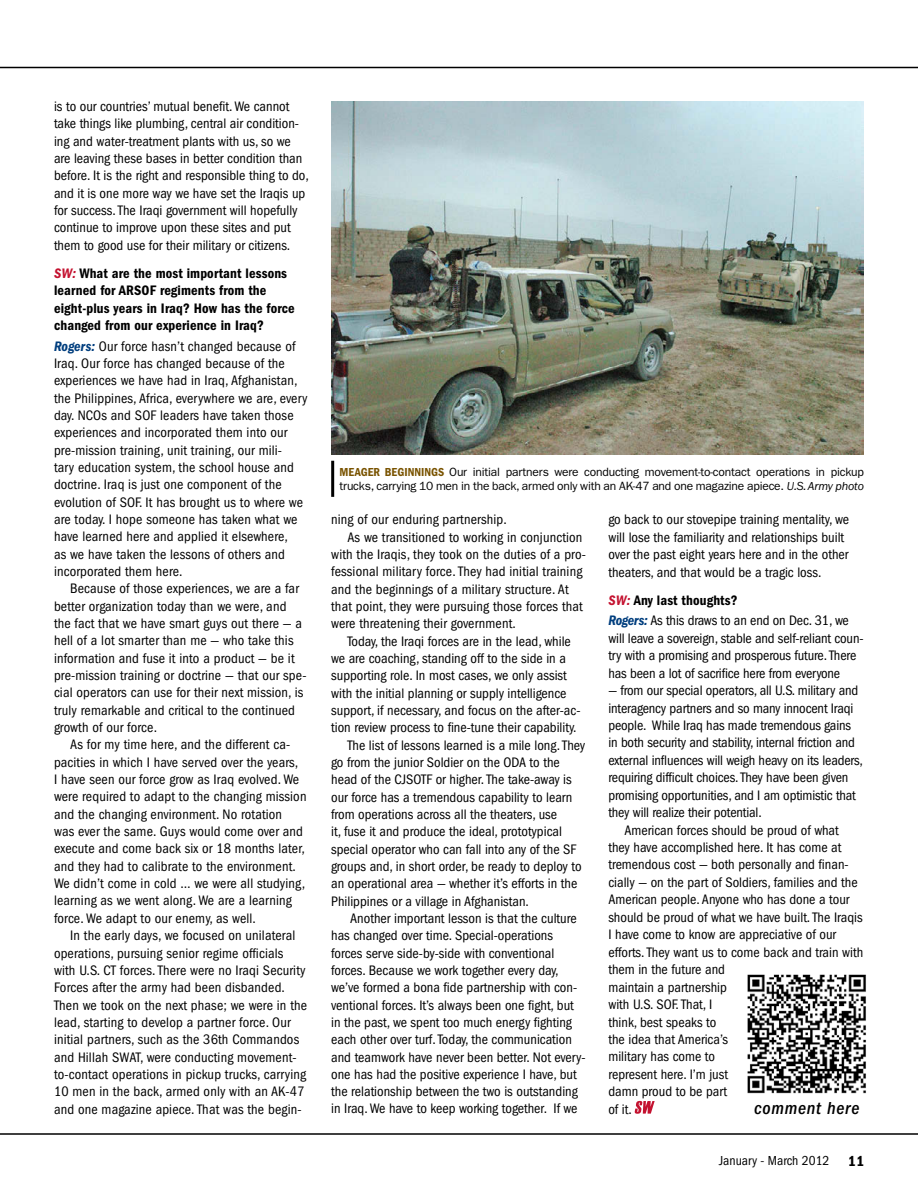
<style>
.page{position:relative;width:918px;height:1188px;background:#fff}
.page>*{position:absolute;margin:0;border:0;box-sizing:border-box;transform-origin:0 0}
.t1{font:italic 500 condensed 18px "ITC Franklin Gothic Std";letter-spacing:.04em;color:#000}
.A2{font:condensed 14.25px/17.4px "ITC Franklin Gothic Std";color:#000}
.A{font:condensed 14.25px/17.4px "ITC Franklin Gothic Std";letter-spacing:.01em;color:#000}
.A-2{font:condensed 14.25px/17.4px "ITC Franklin Gothic Std";letter-spacing:-.01em;color:#000}
.Q{font:14.25px/17.4px "ITC Franklin Gothic Std Dm Cd";letter-spacing:.01em;color:#000}
.t2{font:condensed 13.5px "ITC Franklin Gothic Std";color:#000}
.t3{font:12px/14.4px "ITC Franklin Gothic Std";letter-spacing:-.015em;color:#000}
.s1{font-family:"ITC Franklin Gothic Std Dm Cd It";color:#c41230}
.s2{font-family:"ITC Franklin Gothic Std Dm Cd It";font-stretch:normal;color:#003e7e}
.s3{font-family:"ITC Franklin Gothic Std Dm Cd";color:#795300}
.s4{font-style:italic}
.s5{font-family:"ITC Franklin Gothic Std Dm Cd";font-stretch:normal;font-size:15px}
</style>
<div class="page">
<hr style="left:0;top:1133px;width:918px;height:2px;background:#000">
<hr style="left:0;top:67px;width:918px;height:1px;background:#000">
<svg style="left:634px;top:1101px;width:21px;height:13px"></svg>
<img style="left:747px;top:974px;width:119px;height:120px">
<img style="left:331px;top:101px;width:533px;height:353px">
<hr style="left:331px;top:461px;width:3px;height:36px;background:#000">
<p class="A2" style="left:54px;top:98px;width:256px">is to our countries’ mutual benefit. We cannot take things like plumbing, central air condition&shy;ing and water-treatment plants with us, so we are leaving these bases in better condition than before. It is the right and responsible thing to do, and it is one more way we have set the Iraqis up for success. The Iraqi government will hopefully continue to improve upon these sites and put them to good use for their military or citizens.</p>
<p class="Q" style="left:54px;top:265px;width:242px"><span class="s1">SW:</span> What are the most important lessons learned for ARSOF regiments from the eight-plus years in Iraq? How has the force changed from our experience in Iraq?</p>
<p class="A" style="left:54px;top:337px;width:255px"><span class="s2">Rogers:</span> Our force hasn’t changed because of Iraq. Our force has changed because of the experiences we have had in Iraq, Afghanistan, the Philippines, Africa, everywhere we are, every day. NCOs and SOF leaders have taken those experiences and incorporated them into our pre-mission training, unit training, our mili-<br>tary education system, the school house and doctrine. Iraq is just one component of the evolution of SOF. It has brought us to where we are today. I hope someone has taken what we have learned here and applied it elsewhere,<br>as we have taken the lessons of others and incorporated them here.</p>
<p class="A2" style="left:54px;top:580px;width:254px;text-indent:16px">Because of those experiences, we are a far better organization today than we were, and the fact that we have smart guys out there — a hell of a lot smarter than me — who take this information and fuse it into a product — be it pre-mission training or doctrine — that our spe&shy;cial operators can use for their next mission, is truly remarkable and critical to the continued growth of our force.</p>
<p class="A2" style="left:54px;top:736px;width:254px;text-indent:16px">As for my time here, and the different ca&shy;pacities in which I have served over the years,<br>I have seen our force grow as Iraq evolved. We were required to adapt to the changing mission and the changing environment. No rotation<br>was ever the same. Guys would come over and execute and come back six or 18 months later, and they had to calibrate to the environment.<br>We didn’t come in cold … we were all studying, learning as we went along. We are a learning force. We adapt to our enemy, as well.</p>
<p class="A2" style="left:54px;top:927px;width:255px;text-indent:16px">In the early days, we focused on unilateral operations, pursuing senior regime officials with U.S. CT forces. There were no Iraqi Security Forces after the army had been disbanded.<br>Then we took on the next phase; we were in the lead, starting to develop a partner force. Our initial partners, such as the 36th Commandos and Hillah SWAT, were conducting movement&shy;to-contact operations in pickup trucks, carrying 10 men in the back, armed only with an AK-47 and one magazine apiece. That was the begin-</p>
<p class="t3" style="left:339px;top:465px;width:526px"><span class="s3">MEAGER BEGINNINGS</span> Our initial partners were conducting movement-to-contact operations in pickup trucks, carrying 10 men in the back, armed only with an AK-47 and one magazine apiece. <span class="s4">U.S. Army photo</span></p>
<p class="A2" style="left:331px;top:511px;width:177px">ning of our enduring partnership.</p>
<p class="A2" style="left:331px;top:528px;width:256px;text-indent:16px">As we transitioned to working in conjunction with the Iraqis, they took on the duties of a pro&shy;fessional military force. They had initial training and the beginnings of a military structure. At that point, they were pursuing those forces that were threatening their government.</p>
<p class="A2" style="left:331px;top:632px;width:251px;text-indent:16px">Today, the Iraqi forces are in the lead, while we are coaching, standing off to the side in a supporting role. In most cases, we only assist with the initial planning or supply intelligence support, if necessary, and focus on the after-ac&shy;tion review process to fine-tune their capability.</p>
<p class="A2" style="left:331px;top:736px;width:256px;text-indent:16px">The list of lessons learned is a mile long. They go from the junior Soldier on the ODA to the head of the CJSOTF or higher. The take-away is our force has a tremendous capability to learn from operations across all the theaters, use<br>it, fuse it and produce the ideal, prototypical special operator who can fall into any of the SF groups and, in short order, be ready to deploy to an operational area — whether it’s efforts in the Philippines or a village in Afghanistan.</p>
<p class="A2" style="left:331px;top:910px;width:256px;text-indent:19px">Another important lesson is that the culture has changed over time. Special-operations forces serve side-by-side with conventional forces. Because we work together every day, we’ve formed a bona fide partnership with con&shy;ventional forces. It’s always been one fight, but in the past, we spent too much energy fighting each other over turf. Today, the communication and teamwork have never been better. Not every&shy;one has had the positive experience I have, but the relationship between the two is outstanding in Iraq. We have to keep working together. If we</p>
<p class="A2" style="left:608px;top:511px;width:242px">go back to our stovepipe training mentality, we will lose the familiarity and relationships built over the past eight years here and in the other theaters, and that would be a tragic loss.</p>
<p class="Q" style="left:608px;top:591px;width:131px"><span class="s1">SW:</span> Any last thoughts?</p>
<p class="A-2" style="left:608px;top:612px;width:257px"><span class="s2">Rogers:</span> As this draws to an end on Dec. 31, we will leave a sovereign, stable and self-reliant coun&shy;try with a promising and prosperous future. There has been a lot of sacrifice here from everyone</p>
<p class="A-2" style="left:608px;top:682px;width:256px">— from our special operators, all U.S. military and interagency partners and so many innocent Iraqi people. While Iraq has made tremendous gains in both security and stability, internal friction and external influences will weigh heavy on its leaders, requiring difficult choices. They have been given promising opportunities, and I am optimistic that they will realize their potential.</p>
<p class="A2" style="left:608px;top:821px;width:256px;text-indent:16px">American forces should be proud of what they have accomplished here. It has come at tremendous cost — both personally and finan&shy;cially — on the part of Soldiers, families and the<br>American people. Anyone who has done a tour should be proud of what we have built. The Iraqis<br>I have come to know are appreciative of our efforts. They want us to come back and train with them in the future and<br>maintain a partnership<br>with U.S. SOF. That, I<br>think, best speaks to<br>the idea that America’s<br>military has come to<br>represent here. I’m just<br>damn proud to be part<br>of it.</p>
<p class="t1" style="left:754px;top:1098px;width:107px">comment here</p>
<p class="t2" style="left:719px;top:1153px;width:146px">January - March 2012 <span class="s5">11</span></p>
</div>
